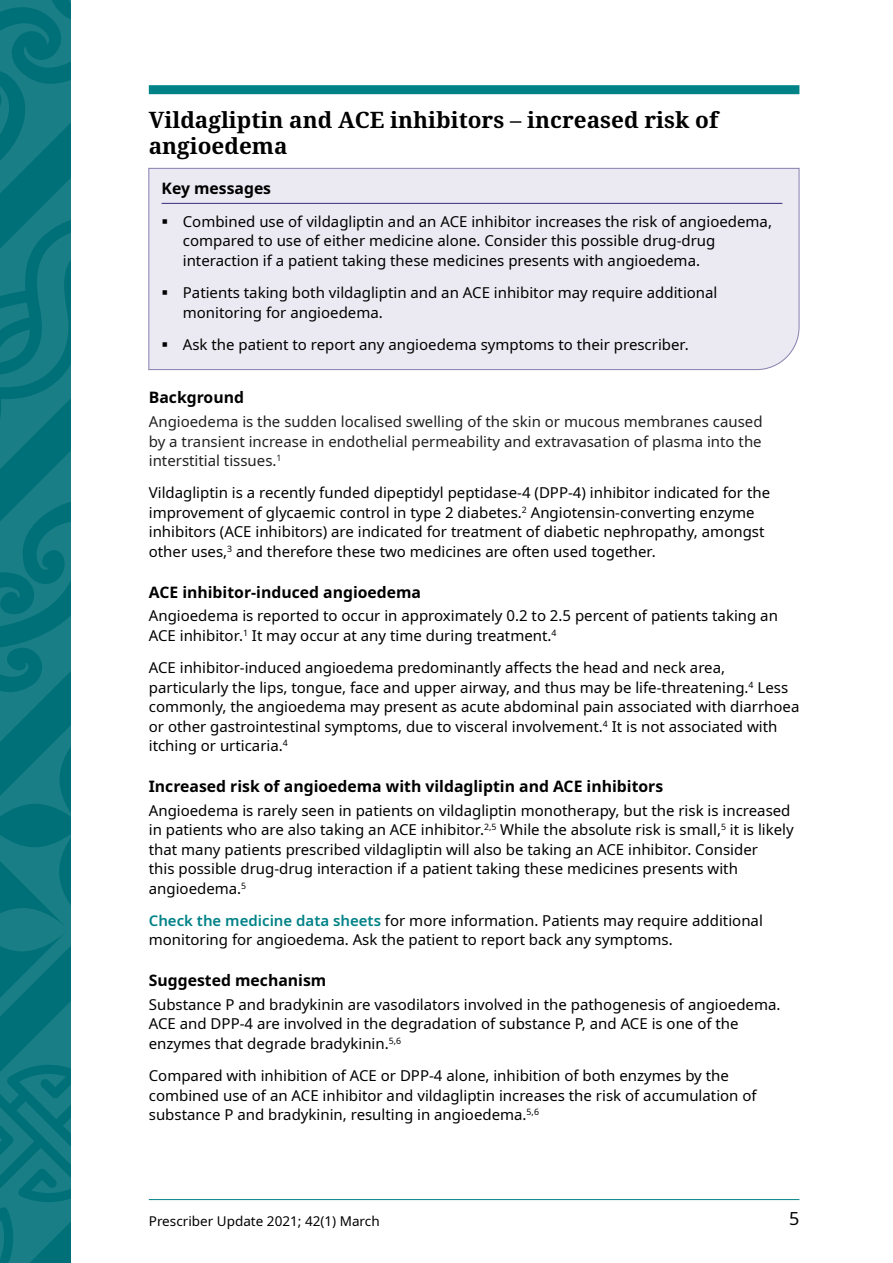
<style>
.page{position:relative;width:893px;height:1263px;background:#fff}
.page>*{position:absolute;margin:0;border:0;box-sizing:border-box;transform-origin:0 0}
.Main_Heading{font:700 22.5px/25.5px "Noto Serif";color:#000}
.t1{font:18px "Noto Sans";color:#000}
.Small_head{font:700 15.75px "Noto Sans";color:#000}
.Key_messages_head{font:700 15.75px "Noto Sans";color:#000}
.Body_text{font:15px/19.5px "Noto Sans";color:#000}
.Body_text-2{font:15px/19.5px "Noto Sans";color:#212121;text-align:justify}
.t2{font:13.5px "Noto Sans";color:#000}
.s1{font-weight:600;color:#008287}
</style>
<div class="page">
<hr style="left:149px;top:1199px;width:650px;height:1px;background:#008287">
<svg style="left:0;top:1162px;width:70px;height:101px;background:#107880"></svg>
<svg style="left:0;top:1133px;width:70px;height:29px;background:#0e777f"></svg>
<svg style="left:0;top:0;width:70px;height:1133px;background:#0d777e"></svg>
<div style="left:148px;top:168px;width:652px;height:202px;background:#ebeaf2"></div>
<div style="left:149px;top:85px;width:650px;height:9px;background:#008287"></div>
<hr style="left:162px;top:203px;width:620px;height:1px;background:#362c7c">
<p class="Main_Heading" style="left:149px;top:108px;width:571px">Vildagliptin and ACE inhibitors – increased risk of angioedema</p>
<p class="Key_messages_head" style="left:162px;top:178px;width:111px">Key messages</p>
<p class="Body_text" style="left:183px;top:212px;width:591px;text-indent:-21px">▪ Combined use of vildagliptin and an ACE inhibitor increases the risk of angioedema, compared to use of either medicine alone. Consider this possible drug-drug interaction if a patient taking these medicines presents with angioedema.</p>
<p class="Body_text" style="left:183px;top:283px;width:536px;text-indent:-21px">▪ Patients taking both vildagliptin and an ACE inhibitor may require additional monitoring for angioedema.</p>
<p class="Body_text" style="left:162px;top:335px;width:529px">▪ Ask the patient to report any angioedema symptoms to their prescriber.</p>
<p class="Small_head" style="left:149px;top:386px;width:97px">Background</p>
<p class="Body_text-2" style="left:149px;top:412px;width:615px">Angioedema is the sudden localised swelling of the skin or mucous membranes caused by a transient increase in endothelial permeability and extravasation of plasma into the interstitial tissues.<sup>1</sup></p>
<p class="Body_text" style="left:149px;top:483px;width:623px">Vildagliptin is a recently funded dipeptidyl peptidase-4 (DPP-4) inhibitor indicated for the improvement of glycaemic control in type 2 diabetes.<sup>2</sup> Angiotensin-converting enzyme inhibitors (ACE inhibitors) are indicated for treatment of diabetic nephropathy, amongst other uses,<sup>3</sup> and therefore these two medicines are often used together.</p>
<p class="Small_head" style="left:149px;top:581px;width:274px">ACE inhibitor-induced angioedema</p>
<p class="Body_text" style="left:149px;top:606px;width:631px">Angioedema is reported to occur in approximately 0.2 to 2.5 percent of patients taking an<br>ACE inhibitor.<sup>1</sup> It may occur at any time during treatment.<sup>4</sup></p>
<p class="Body_text" style="left:149px;top:658px;width:652px">ACE inhibitor-induced angioedema predominantly affects the head and neck area, particularly the lips, tongue, face and upper airway, and thus may be life-threatening.<sup>4</sup> Less commonly, the angioedema may present as acute abdominal pain associated with diarrhoea or other gastrointestinal symptoms, due to visceral involvement.<sup>4</sup> It is not associated with itching or urticaria.<sup>4</sup></p>
<p class="Small_head" style="left:149px;top:775px;width:516px">Increased risk of angioedema with vildagliptin and ACE inhibitors</p>
<p class="Body_text" style="left:149px;top:801px;width:646px">Angioedema is rarely seen in patients on vildagliptin monotherapy, but the risk is increased in patients who are also taking an ACE inhibitor.<sup>2,5</sup> While the absolute risk is small,<sup>5</sup> it is likely that many patients prescribed vildagliptin will also be taking an ACE inhibitor. Consider<br>this possible drug-drug interaction if a patient taking these medicines presents with angioedema.<sup>5</sup></p>
<p class="Body_text" style="left:149px;top:911px;width:616px"><span class="s1">Check the medicine data sheets</span> for more information. Patients may require additional monitoring for angioedema. Ask the patient to report back any symptoms.</p>
<p class="Small_head" style="left:149px;top:969px;width:179px">Suggested mechanism</p>
<p class="Body_text" style="left:149px;top:995px;width:633px">Substance P and bradykinin are vasodilators involved in the pathogenesis of angioedema.<br>ACE and DPP-4 are involved in the degradation of substance P, and ACE is one of the enzymes that degrade bradykinin.<sup>5,6</sup></p>
<p class="Body_text" style="left:149px;top:1066px;width:609px">Compared with inhibition of ACE or DPP-4 alone, inhibition of both enzymes by the combined use of an ACE inhibitor and vildagliptin increases the risk of accumulation of substance P and bradykinin, resulting in angioedema.<sup>5,6</sup></p>
<p class="t2" style="left:149px;top:1212px;width:232px">Prescriber Update 2021; 42(1) March</p>
<p class="t1" style="left:789px;top:1206px;width:12px">5</p>
</div>
